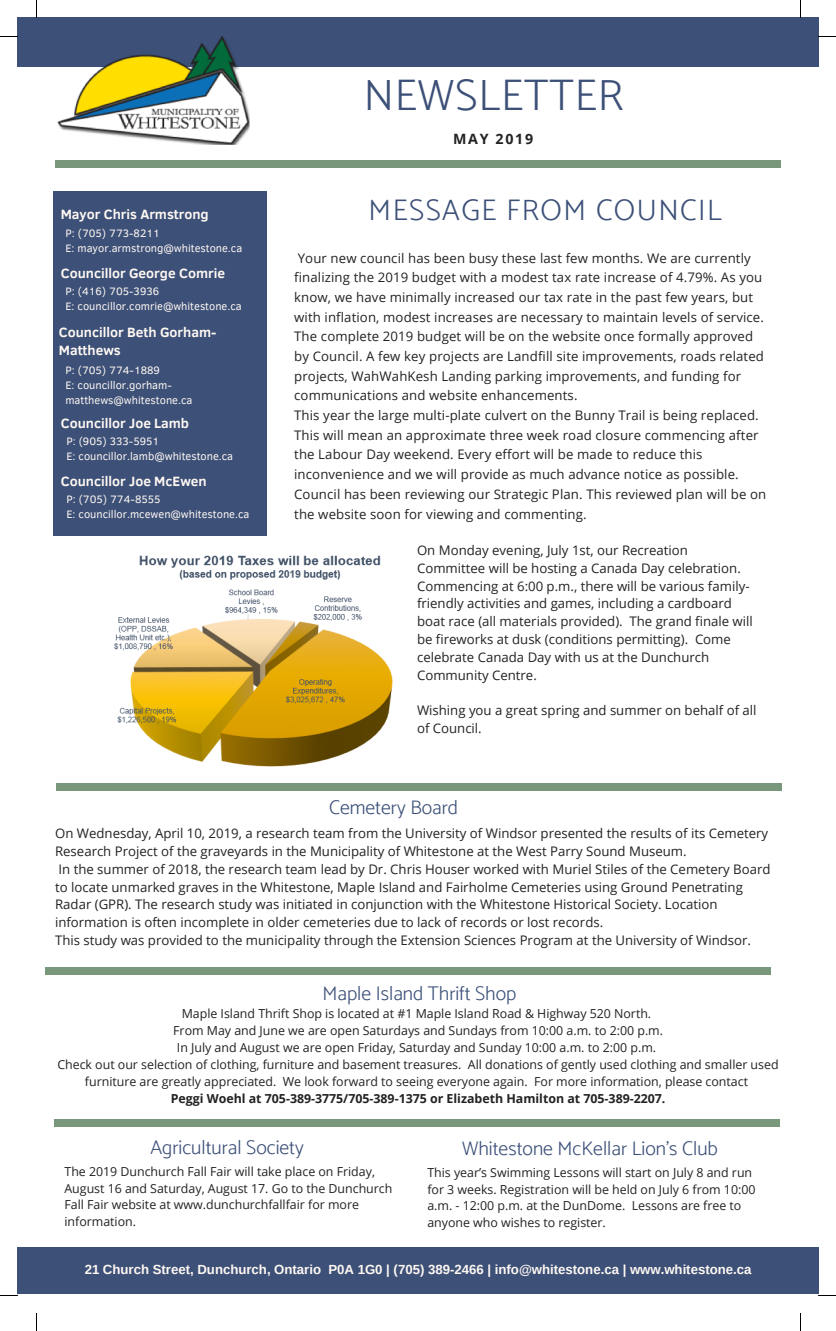
<style>
.page{position:relative;width:836px;height:1331px;background:#fff}
.page>*{position:absolute;margin:0;border:0;box-sizing:border-box;transform-origin:0 0}
.t1{font:300 44.12px "Catamaran";letter-spacing:.02em;color:#3c5078}
.t2{font:300 29.75px "Catamaran";letter-spacing:.05em;color:#3c5078}
.t3{font:300 19.75px "Catamaran";color:#3c5078}
.t4{font:700 14.25px "Open Sans";letter-spacing:.12em;color:#222}
.t5{font:700 13.75px/18.8px "Clear Sans";color:#fff8f2}
.t6{font:13.25px/17.8px "Open Sans";color:#222}
.t7{font:700 13.25px "Arimo";color:#fff8f2}
.t8{font:12.38px/16.9px "Open Sans";color:#222}
.t9{font:700 12.38px "Open Sans";color:#222}
.t10{font:11px/15px "Clear Sans";color:#fff8f2}
</style>
<div class="page">
<div style="left:18px;top:18px;width:800px;height:49px;background:#3c5078"></div>
<div style="left:56px;top:783px;width:41px;height:7px;background:#79977a"></div>
<div style="left:741px;top:783px;width:40px;height:7px;background:#79977a"></div>
<div style="left:95px;top:783px;width:283px;height:7px;background:#79977a"></div>
<div style="left:377px;top:783px;width:283px;height:7px;background:#79977a"></div>
<div style="left:659px;top:783px;width:83px;height:7px;background:#79977a"></div>
<div style="left:18px;top:1247px;width:800px;height:47px;background:#3c5078"></div>
<img style="left:57px;top:36px;width:192px;height:108px">
<div style="left:53px;top:191px;width:214px;height:344px;background:#3c5078"></div>
<div style="left:55px;top:160px;width:41px;height:7px;background:#79977a"></div>
<div style="left:740px;top:160px;width:41px;height:7px;background:#79977a"></div>
<div style="left:94px;top:160px;width:283px;height:7px;background:#79977a"></div>
<div style="left:376px;top:160px;width:283px;height:7px;background:#79977a"></div>
<div style="left:659px;top:160px;width:82px;height:7px;background:#79977a"></div>
<div style="left:45px;top:968px;width:41px;height:7px;background:#79977a"></div>
<div style="left:730px;top:968px;width:41px;height:7px;background:#79977a"></div>
<div style="left:85px;top:968px;width:283px;height:7px;background:#79977a"></div>
<div style="left:367px;top:968px;width:283px;height:7px;background:#79977a"></div>
<div style="left:649px;top:968px;width:82px;height:7px;background:#79977a"></div>
<div style="left:54px;top:1119px;width:41px;height:8px;background:#79977a"></div>
<div style="left:739px;top:1119px;width:41px;height:8px;background:#79977a"></div>
<div style="left:94px;top:1119px;width:282px;height:8px;background:#79977a"></div>
<div style="left:376px;top:1119px;width:282px;height:8px;background:#79977a"></div>
<div style="left:658px;top:1119px;width:82px;height:8px;background:#79977a"></div>
<img style="left:114px;top:555px;width:279px;height:212px">
<svg style="left:36px;top:0;width:1px;height:18px"></svg>
<svg style="left:0;top:36px;width:18px;height:1px"></svg>
<svg style="left:800px;top:0;width:1px;height:18px"></svg>
<svg style="left:818px;top:36px;width:18px;height:1px"></svg>
<svg style="left:800px;top:1313px;width:1px;height:18px"></svg>
<svg style="left:818px;top:1295px;width:18px;height:1px"></svg>
<svg style="left:36px;top:1313px;width:1px;height:18px"></svg>
<svg style="left:0;top:1295px;width:18px;height:1px"></svg>
<p class="t5" style="left:61px;top:204px;width:150px">Mayor Chris Armstrong</p>
<p class="t10" style="left:65px;top:225px;width:178px">P: (705) 773-8211<br>E: mayor.armstrong@whitestone.ca</p>
<p class="t10" style="left:65px;top:283px;width:178px">P: (416) 705-3936<br>E: councillor.comrie@whitestone.ca</p>
<p class="t5" style="left:61px;top:264px;width:166px">Councillor George Comrie</p>
<p class="t5" style="left:59px;top:322px;width:159px">Councillor Beth Gorham-<br>Matthews</p>
<p class="t10" style="left:65px;top:362px;width:129px">P: (705) 774-1889<br>E: councillor.gorham&shy;matthews@whitestone.ca</p>
<p class="t10" style="left:66px;top:433px;width:168px">P: (905) 333-5951<br>E: councillor.lamb@whitestone.ca</p>
<p class="t10" style="left:66px;top:491px;width:185px">P: (705) 774-8555<br>E: councillor.mcewen@whitestone.ca</p>
<p class="t5" style="left:61px;top:414px;width:130px">Councillor Joe Lamb</p>
<p class="t5" style="left:61px;top:471px;width:147px">Councillor Joe McEwen</p>
<h1 class="t1" style="left:364px;top:69px;width:261px">NEWSLETTER</h1>
<p class="t4" style="left:453px;top:129px;width:82px">MAY 2019</p>
<h2 class="t2" style="left:369px;top:193px;width:355px">MESSAGE FROM COUNCIL</h2>
<p class="t6" style="left:294px;top:247px;width:474px;line-height:19.8px">Your new council has been busy these last few months. We are currently finalizing the 2019 budget with a modest tax rate increase of 4.79%. As you know, we have minimally increased our tax rate in the past few years, but with inflation, modest increases are necessary to maintain levels of service.<br>The complete 2019 budget will be on the website once formally approved by Council. A few key projects are Landfill site improvements, roads related projects, WahWahKesh Landing parking improvements, and funding for communications and website enhancements.<br>This year the large multi-plate culvert on the Bunny Trail is being replaced.<br>This will mean an approximate three week road closure commencing after the Labour Day weekend. Every effort will be made to reduce this inconvenience and we will provide as much advance notice as possible.<br>Council has been reviewing our Strategic Plan. This reviewed plan will be on the website soon for viewing and commenting.</p>
<p class="t6" style="left:417px;top:541px;width:337px">On Monday evening, July 1st, our Recreation Committee will be hosting a Canada Day celebration.<br>Commencing at 6:00 p.m., there will be various family&shy;friendly activities and games, including a cardboard boat race (all materials provided). The grand finale will be fireworks at dusk (conditions permitting). Come celebrate Canada Day with us at the Dunchurch Community Centre.</p>
<p class="t6" style="left:417px;top:701px;width:341px">Wishing you a great spring and summer on behalf of all of Council.</p>
<h3 class="t3" style="left:329px;top:795px;width:131px">Cemetery Board</h3>
<p class="t6" style="left:55px;top:824px;width:717px">On Wednesday, April 10, 2019, a research team from the University of Windsor presented the results of its Cemetery Research Project of the graveyards in the Municipality of Whitestone at the West Parry Sound Museum.<br>In the summer of 2018, the research team lead by Dr. Chris Houser worked with Muriel Stiles of the Cemetery Board to locate unmarked graves in the Whitestone, Maple Island and Fairholme Cemeteries using Ground Penetrating Radar (GPR). The research study was initiated in conjunction with the Whitestone Historical Society. Location information is often incomplete in older cemeteries due to lack of records or lost records.<br>This study was provided to the municipality through the Extension Sciences Program at the University of Windsor.</p>
<h3 class="t3" style="left:322px;top:982px;width:195px">Maple Island Thrift Shop</h3>
<p class="t8" style="left:57px;top:1005px;width:723px;text-align:center">Maple Island Thrift Shop is located at #1 Maple Island Road &amp; Highway 520 North.<br>From May and June we are open Saturdays and Sundays from 10:00 a.m. to 2:00 p.m.<br>In July and August we are open Friday, Saturday and Sunday 10:00 a.m. to 2:00 p.m.<br>Check out our selection of clothing, furniture and basement treasures. All donations of gently used clothing and smaller used furniture are greatly appreciated. We look forward to seeing everyone again. For more information, please contact</p>
<p class="t9" style="left:171px;top:1089px;width:496px">Peggi Woehl at 705-389-3775/705-389-1375 or Elizabeth Hamilton at 705-389-2207.</p>
<h3 class="t3" style="left:150px;top:1136px;width:155px">Agricultural Society</h3>
<p class="t8" style="left:64px;top:1162px;width:329px">The 2019 Dunchurch Fall Fair will take place on Friday, August 16 and Saturday, August 17. Go to the Dunchurch Fall Fair website at www.dunchurchfallfair for more information.</p>
<h3 class="t3" style="left:462px;top:1137px;width:257px">Whitestone McKellar Lion's Club</h3>
<p class="t8" style="left:427px;top:1163px;width:330px">This year’s Swimming Lessons will start on July 8 and run for 3 weeks. Registration will be held on July 6 from 10:00 a.m. - 12:00 p.m. at the DunDome. Lessons are free to anyone who wishes to register.</p>
<p class="t7" style="left:85px;top:1262px;width:668px">21 Church Street, Dunchurch, Ontario P0A 1G0 | (705) 389-2466 | info@whitestone.ca | www.whitestone.ca</p>
</div>
